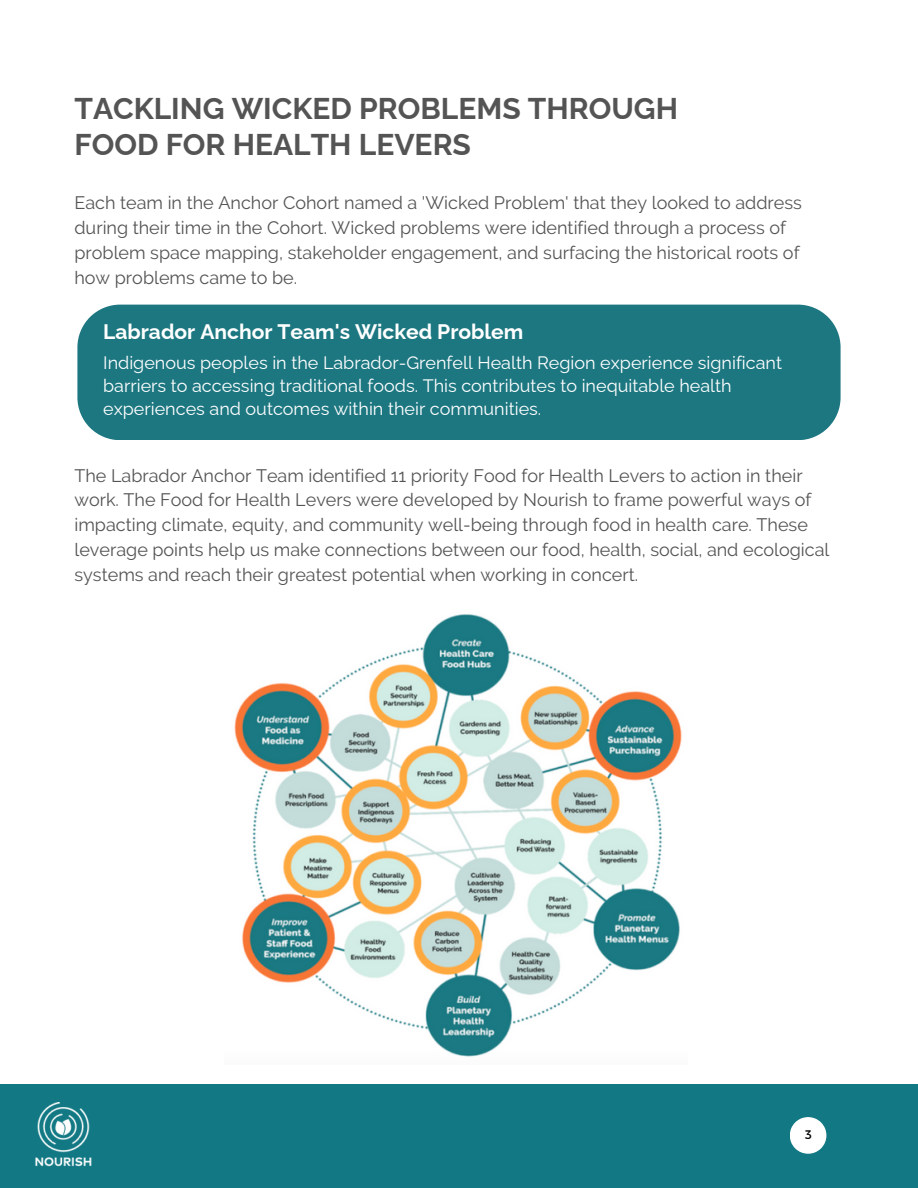
<style>
.page{position:relative;width:918px;height:1188px;background:#fff}
.page>*{position:absolute;margin:0;border:0;box-sizing:border-box;transform-origin:0 0}
.t1{font:700 30px "Raleway";color:#545454}
.t2{font:700 21px "Raleway";color:#fff}
.t3{font:18px/24.8px "Raleway";color:#545454}
.t4{font:18px/23.2px "Raleway";color:#fff}
.t5{font:12.45px "Montserrat";color:#000}
</style>
<div class="page">
<div style="left:0;top:1085px;width:918px;height:103px;background:#127984"></div>
<svg style="left:790px;top:1117px;width:36px;height:37px"></svg>
<img style="left:35px;top:1103px;width:57px;height:64px">
<div style="left:77px;top:305px;width:764px;height:135px;background:#1d7781"></div>
<img style="left:234px;top:614px;width:448px;height:443px">
<p class="t1" style="left:74px;top:91px;width:605px">TACKLING WICKED PROBLEMS THROUGH</p>
<p class="t1" style="left:74px;top:127px;width:398px">FOOD FOR HEALTH LEVERS</p>
<p class="t3" style="left:74px;top:191px;width:729px">Each team in the Anchor Cohort named a 'Wicked Problem' that they looked to address during their time in the Cohort. Wicked problems were identified through a process of problem space mapping, stakeholder engagement, and surfacing the historical roots of how problems came to be.</p>
<p class="t2" style="left:103px;top:319px;width:422px">Labrador Anchor Team's Wicked Problem</p>
<p class="t4" style="left:103px;top:351px;width:680px">Indigenous peoples in the Labrador-Grenfell Health Region experience significant barriers to accessing traditional foods. This contributes to inequitable health experiences and outcomes within their communities.</p>
<p class="t3" style="left:74px;top:463px;width:757px">The Labrador Anchor Team identified 11 priority Food for Health Levers to action in their work. The Food for Health Levers were developed by Nourish to frame powerful ways of impacting climate, equity, and community well-being through food in health care. These leverage points help us make connections between our food, health, social, and ecological systems and reach their greatest potential when working in concert.</p>
<p class="t5" style="left:805px;top:1126px;width:8px">3</p>
</div>
